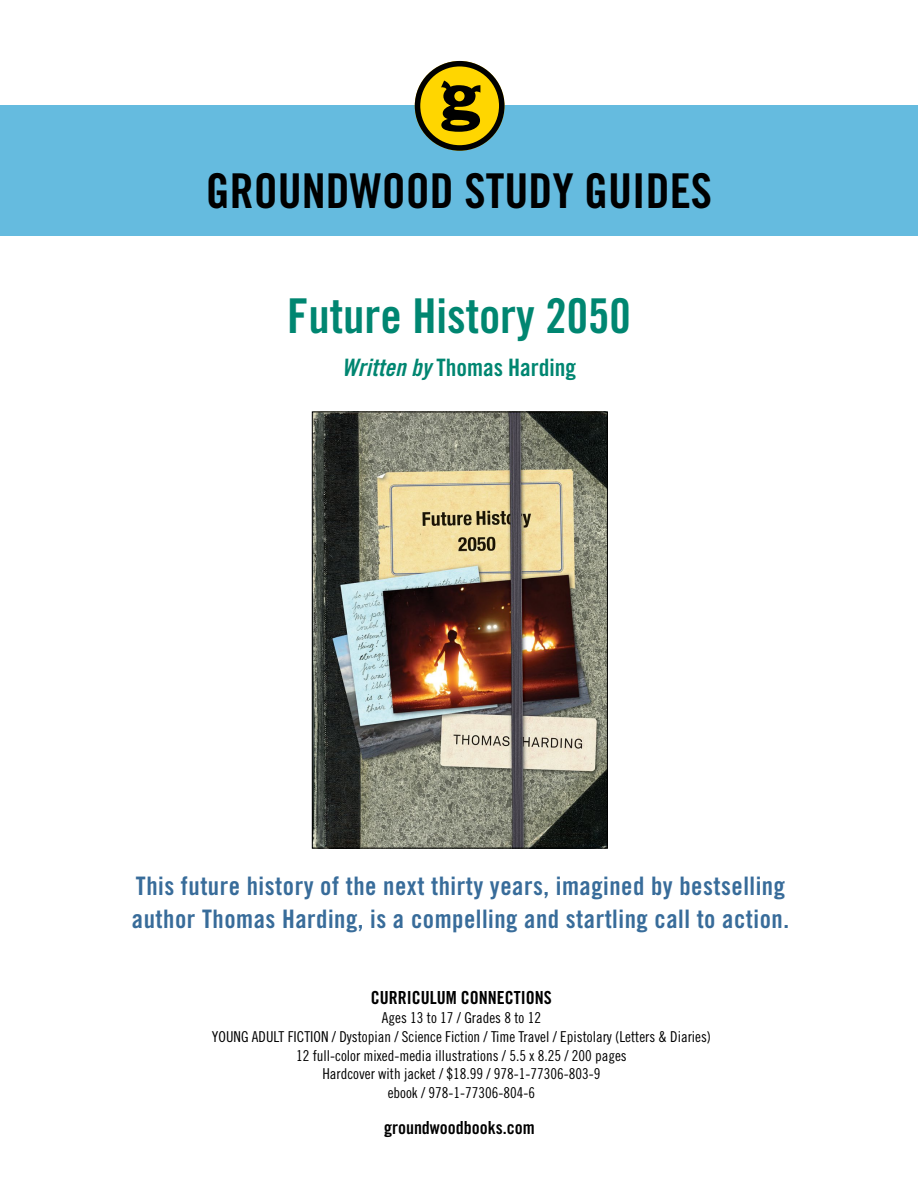
<style>
.page{position:relative;width:918px;height:1188px;background:#fff}
.page>*{position:absolute;margin:0;border:0;box-sizing:border-box;transform-origin:0 0}
.t1{font:48px "Trade Gothic Bold Cond Twenty";color:#000}
.t2{font:48px "Trade Gothic Bold Cond Twenty";color:#008671}
.OpeningText{font:25.5px/33px "Trade Gothic Bold Cond Twenty";letter-spacing:.02em;color:#386c9a}
.Author{font:24px "Trade Gothic Bold Cond Twenty";color:#008671}
.Curriculum_Connectio{font:18px "Trade Gothic Bold Cond Twenty";color:#000}
.Book_Specs{font:15px "Trade Gothic Cond Eighteen";color:#000}
.s1{font-family:"Trade Gothic Bold Cond Twenty Obl"}
</style>
<div class="page">
<div style="left:0;top:105px;width:918px;height:131px;background:#65bbdf"></div>
<svg style="left:414px;top:61px;width:91px;height:90px"></svg>
<img style="left:314px;top:413px;width:292px;height:434px">
<div style="left:312px;top:411px;width:296px;height:438px;border:1px solid #000"></div>
<h1 class="t1" style="left:206px;top:162px;width:508px">GROUNDWOOD STUDY GUIDES</h1>
<p class="t2" style="left:287px;top:287px;width:345px">Future History 2050</p>
<p class="Author" style="left:342px;top:353px;width:236px"><span class="s1">Written by</span> Thomas Harding</p>
<p class="OpeningText" style="left:132px;top:869px;width:659px">This future history of the next thirty years, imagined by bestselling author Thomas Harding, is a compelling and startling call to action.</p>
<p class="Curriculum_Connectio" style="left:371px;top:987px;width:182px">CURRICULUM CONNECTIONS</p>
<p class="Book_Specs" style="left:382px;top:1009px;width:161px">Ages 13 to 17 / Grades 8 to 12</p>
<p class="Book_Specs" style="left:212px;top:1028px;width:501px">YOUNG ADULT FICTION / Dystopian / Science Fiction / Time Travel / Epistolary (Letters &amp; Diaries)</p>
<p class="Book_Specs" style="left:296px;top:1046px;width:332px">12 full-color mixed-media illustrations / 5.5 x 8.25 / 200 pages</p>
<p class="Book_Specs" style="left:322px;top:1065px;width:280px">Hardcover with jacket / $18.99 / 978-1-77306-803-9</p>
<p class="Book_Specs" style="left:388px;top:1084px;width:149px">ebook / 978-1-77306-804-6</p>
<p class="Curriculum_Connectio" style="left:384px;top:1117px;width:152px">groundwoodbooks.com</p>
</div>
